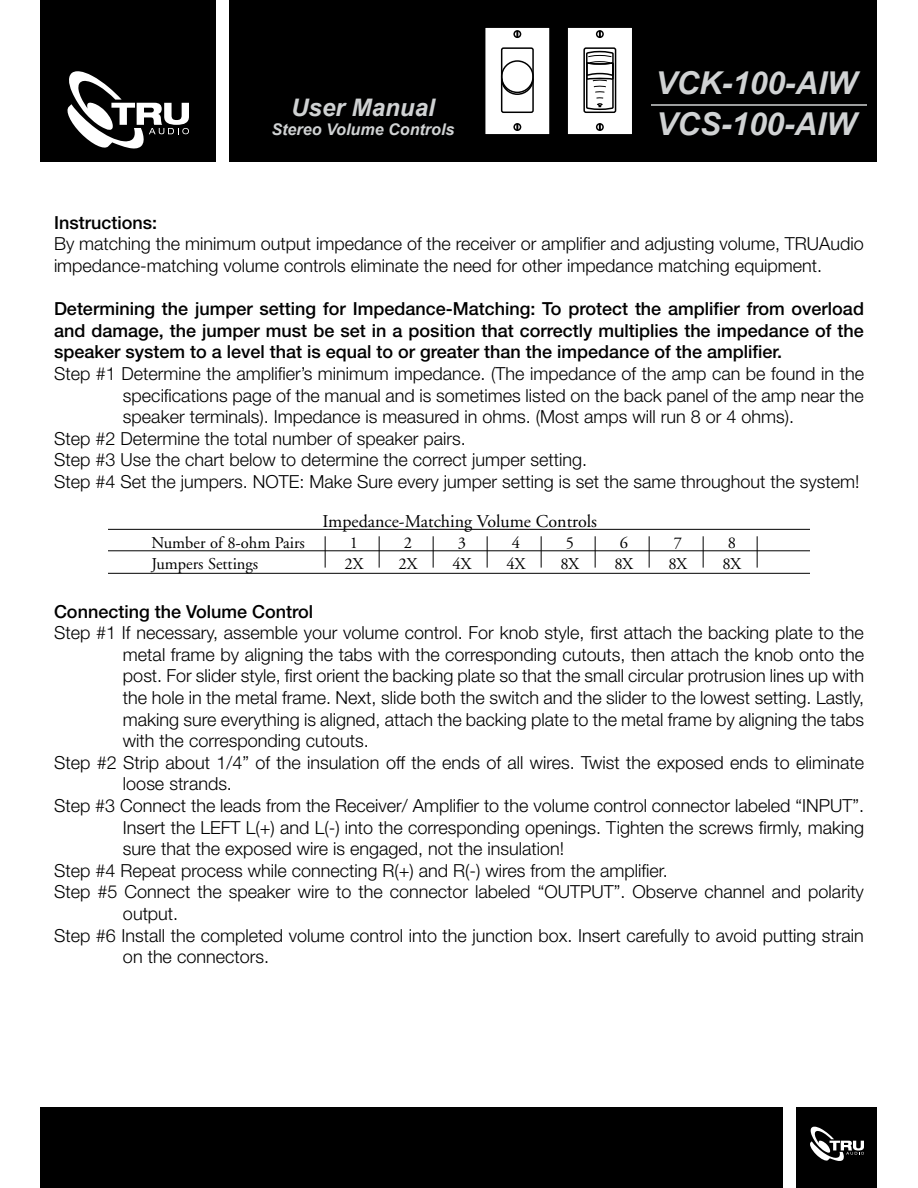
<style>
.page{position:relative;width:918px;height:1188px;background:#fff}
.page>*{position:absolute;margin:0;border:0;box-sizing:border-box;transform-origin:0 0}
.t1{font:italic 700 31.5px/40.5px "Arial";color:#d0d2d3}
.t2{font:italic 700 24.15px "Arial";color:#d0d2d3}
.t3{font:300 18px/21.6px "Helvetica Neue";color:#000}
.t4{font:500 18px/21.6px "Helvetica Neue";color:#000;text-align:justify}
.t5{font:18px "Adobe Garamond";color:#000}
.t6{font:16.5px "Adobe Garamond";color:#000}
.t7{font:italic 700 16.05px "Arial";color:#d0d2d3}
</style>
<div class="page">
<div style="left:40px;top:0;width:176px;height:162px;background:#000"></div>
<div style="left:40px;top:1107px;width:743px;height:81px;background:#000"></div>
<div style="left:230px;top:0;width:648px;height:162px;background:#000"></div>
<div style="left:796px;top:1107px;width:82px;height:81px;background:#000"></div>
<svg style="left:67px;top:71px;width:122px;height:78px"></svg>
<svg style="left:810px;top:1127px;width:54px;height:34px"></svg>
<div style="left:567px;top:27px;width:66px;height:108px;background:#fff"></div>
<div style="left:566px;top:26px;width:67px;height:110px;border:2px solid #000"></div>
<div style="left:596px;top:30px;width:8px;height:8px;border:2px solid #000;border-radius:50%"></div>
<svg style="left:599px;top:31px;width:2px;height:6px"></svg>
<div style="left:596px;top:123px;width:8px;height:8px;border:2px solid #000;border-radius:50%"></div>
<svg style="left:599px;top:124px;width:2px;height:6px"></svg>
<div style="left:583px;top:47px;width:33px;height:66px;border:2px solid #000;border-radius:2px"></div>
<svg style="left:585px;top:50px;width:29px;height:61px"></svg>
<div style="left:485px;top:27px;width:65px;height:108px;background:#fff"></div>
<div style="left:484px;top:26px;width:67px;height:110px;border:2px solid #000"></div>
<div style="left:513px;top:30px;width:8px;height:8px;border:2px solid #000;border-radius:50%"></div>
<div style="left:513px;top:123px;width:8px;height:8px;border:2px solid #000;border-radius:50%"></div>
<div style="left:501px;top:47px;width:33px;height:66px;border:2px solid #000;border-radius:2px"></div>
<div style="left:501px;top:60px;width:33px;height:33px;border:2px solid #000;border-radius:50%"></div>
<svg style="left:500px;top:77px;width:34px;height:19px"></svg>
<hr style="left:108px;top:573px;width:702px;height:1px;background:#000">
<hr style="left:108px;top:529px;width:702px;height:1px;background:#000">
<hr style="left:108px;top:550px;width:702px;height:1px;background:#000">
<hr style="left:379px;top:536px;width:1px;height:32px;background:#000">
<hr style="left:325px;top:536px;width:1px;height:32px;background:#000">
<hr style="left:433px;top:536px;width:1px;height:32px;background:#000">
<hr style="left:487px;top:536px;width:1px;height:32px;background:#000">
<hr style="left:541px;top:536px;width:1px;height:32px;background:#000">
<hr style="left:595px;top:536px;width:1px;height:32px;background:#000">
<hr style="left:649px;top:536px;width:1px;height:32px;background:#000">
<hr style="left:703px;top:536px;width:1px;height:32px;background:#000">
<hr style="left:757px;top:536px;width:1px;height:32px;background:#000">
<hr style="left:651px;top:104px;width:216px;height:2px;background:#d0d2d3">
<h2 class="t2" style="left:291px;top:91px;width:145px">User Manual</h2>
<p class="t7" style="left:272px;top:119px;width:184px">Stereo Volume Controls</p>
<h1 class="t1" style="left:655px;top:64px;width:203px">VCK-100-AIW<br>VCS-100-AIW</h1>
<p class="t4" style="left:54px;top:211px;width:105px">Instructions:</p>
<p class="t3" style="left:54px;top:233px;width:811px">By matching the minimum output impedance of the receiver or amplifier and adjusting volume, TRUAudio impedance-matching volume controls eliminate the need for other impedance matching equipment.</p>
<p class="t4" style="left:54px;top:298px;width:811px">Determining the jumper setting for Impedance-Matching: To protect the amplifier from overload and damage, the jumper must be set in a position that correctly multiplies the impedance of the speaker system to a level that is equal to or greater than the impedance of the amplifier.</p>
<p class="t3" style="left:54px;top:362px;width:812px">Step #1 Determine the amplifier’s minimum impedance. (The impedance of the amp can be found in the</p>
<p class="t3" style="left:123px;top:384px;width:742px">specifications page of the manual and is sometimes listed on the back panel of the amp near the</p>
<p class="t3" style="left:123px;top:406px;width:673px">speaker terminals). Impedance is measured in ohms. (Most amps will run 8 or 4 ohms).</p>
<p class="t3" style="left:54px;top:427px;width:413px">Step #2 Determine the total number of speaker pairs.</p>
<p class="t3" style="left:54px;top:449px;width:535px">Step #3 Use the chart below to determine the correct jumper setting.</p>
<p class="t3" style="left:54px;top:470px;width:807px">Step #4 Set the jumpers. NOTE: Make Sure every jumper setting is set the same throughout the system!</p>
<p class="t5" style="left:322px;top:511px;width:276px">Impedance-Matching Volume Controls</p>
<p class="t6" style="left:151px;top:533px;width:155px">Number of 8-ohm Pairs</p>
<p class="t6" style="left:350px;top:533px;width:10px">1</p>
<p class="t6" style="left:404px;top:533px;width:10px">2</p>
<p class="t6" style="left:458px;top:533px;width:10px">3</p>
<p class="t6" style="left:512px;top:533px;width:10px">4</p>
<p class="t6" style="left:566px;top:533px;width:10px">5</p>
<p class="t6" style="left:620px;top:533px;width:10px">6</p>
<p class="t6" style="left:674px;top:533px;width:10px">7</p>
<p class="t6" style="left:728px;top:533px;width:10px">8</p>
<p class="t6" style="left:151px;top:554px;width:108px">Jumpers Settings</p>
<p class="t6" style="left:344px;top:554px;width:20px">2X</p>
<p class="t6" style="left:398px;top:554px;width:20px">2X</p>
<p class="t6" style="left:452px;top:554px;width:20px">4X</p>
<p class="t6" style="left:506px;top:554px;width:20px">4X</p>
<p class="t6" style="left:560px;top:554px;width:20px">8X</p>
<p class="t6" style="left:614px;top:554px;width:20px">8X</p>
<p class="t6" style="left:668px;top:554px;width:20px">8X</p>
<p class="t6" style="left:722px;top:554px;width:20px">8X</p>
<p class="t4" style="left:54px;top:600px;width:261px">Connecting the Volume Control</p>
<p class="t3" style="left:54px;top:622px;width:811px">Step #1 If necessary, assemble your volume control. For knob style, first attach the backing plate to the</p>
<p class="t3" style="left:123px;top:643px;width:743px">metal frame by aligning the tabs with the corresponding cutouts, then attach the knob onto the</p>
<p class="t3" style="left:123px;top:665px;width:743px">post. For slider style, first orient the backing plate so that the small circular protrusion lines up with</p>
<p class="t3" style="left:123px;top:686px;width:743px">the hole in the metal frame. Next, slide both the switch and the slider to the lowest setting. Lastly,</p>
<p class="t3" style="left:123px;top:708px;width:743px">making sure everything is aligned, attach the backing plate to the metal frame by aligning the tabs</p>
<p class="t3" style="left:123px;top:730px;width:247px">with the corresponding cutouts.</p>
<p class="t3" style="left:54px;top:751px;width:812px">Step #2 Strip about 1/4” of the insulation off the ends of all wires. Twist the exposed ends to eliminate</p>
<p class="t3" style="left:123px;top:773px;width:111px">loose strands.</p>
<p class="t3" style="left:54px;top:794px;width:812px">Step #3 Connect the leads from the Receiver/ Amplifier to the volume control connector labeled “INPUT”.</p>
<p class="t3" style="left:123px;top:816px;width:743px">Insert the LEFT L(+) and L(-) into the corresponding openings. Tighten the screws firmly, making</p>
<p class="t3" style="left:123px;top:838px;width:443px">sure that the exposed wire is engaged, not the insulation!</p>
<p class="t3" style="left:54px;top:859px;width:615px">Step #4 Repeat process while connecting R(+) and R(-) wires from the amplifier.</p>
<p class="t3" style="left:54px;top:881px;width:811px">Step #5 Connect the speaker wire to the connector labeled “OUTPUT”. Observe channel and polarity</p>
<p class="t3" style="left:123px;top:902px;width:57px">output.</p>
<p class="t3" style="left:54px;top:924px;width:811px">Step #6 Install the completed volume control into the junction box. Insert carefully to avoid putting strain</p>
<p class="t3" style="left:123px;top:946px;width:148px">on the connectors.</p>
</div>
